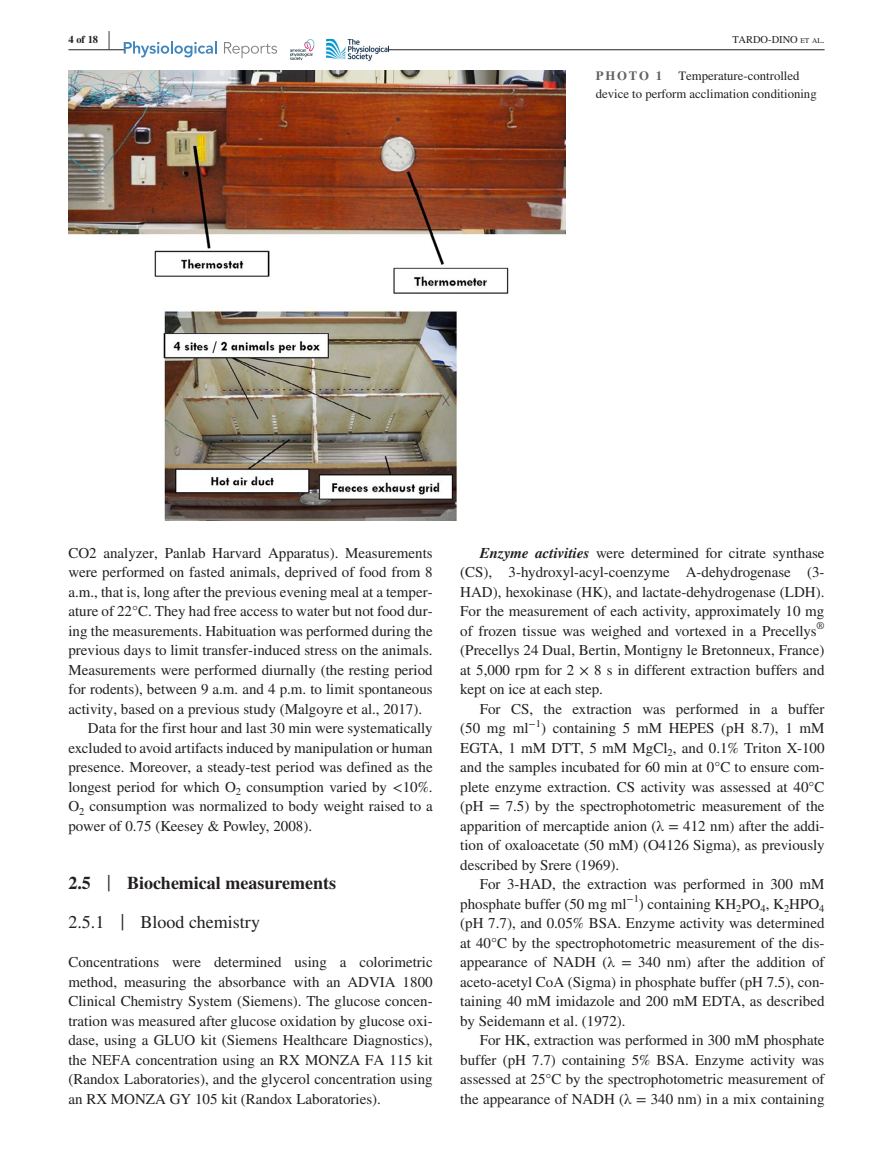
<style>
.page{position:relative;width:893px;height:1174px;background:#fff}
.page>*{position:absolute;margin:0;border:0;box-sizing:border-box;transform-origin:0 0}
.t1{font:700 25.95px "STIX";color:#231f20;scale:.36 1}
.t2{font:700 18px/39px "STIX";color:#231f20}
.t3{font:15px/19.5px "STIX";color:#231f20;text-align:justify}
.t4{font:12.75px/18px "STIX";color:#231f20}
.t5{font:700 12.75px "STIX";letter-spacing:.14em;color:#636366}
.t6{font:10.5px "STIX";color:#231f20}
.t7{font:700 10.5px "STIX";color:#231f20}
.t8{font:10.5px "STIX";color:#231f20}
.s1{font-size:7.35px}
.s2{font-weight:400;font-size:23.7px}
.s3{font-weight:400}
.s4{font-weight:700;font-style:italic}
</style>
<div class="page">
<hr style="left:68px;top:49px;width:756px;height:1px;background:#231f20">
<div style="left:124px;top:39px;width:264px;height:21px;background:#fff"></div>
<svg style="left:290px;top:39px;width:24px;height:21px"></svg>
<img style="left:327px;top:39px;width:61px;height:21px">
<svg style="left:124px;top:41px;width:93px;height:16px"></svg>
<svg style="left:224px;top:42px;width:53px;height:16px"></svg>
<img style="left:68px;top:70px;width:498px;height:451px">
<p class="t7" style="left:68px;top:33px;width:31px">4 of 18</p>
<h1 class="t1" style="left:108px;top:24px;width:7px">|</h1>
<p class="t6" style="left:733px;top:32px;width:93px">TARDO-DINO <span class="s1">et al</span>.</p>
<p class="t5" style="left:596px;top:68px;width:68px">PHOTO 1</p>
<p class="t4" style="left:596px;top:67px;width:222px;text-indent:83px">Temperature-controlled device to perform acclimation conditioning</p>
<p class="t3" style="left:68px;top:544px;width:366px">CO2 analyzer, Panlab Harvard Apparatus). Measurements</p>
<p class="t3" style="left:68px;top:563px;width:366px">were performed on fasted animals, deprived of food from 8</p>
<p class="t3" style="left:68px;top:583px;width:366px">a.m., that is, long after the previous evening meal at a temper-</p>
<p class="t3" style="left:68px;top:602px;width:366px">ature of 22°C. They had free access to water but not food dur-</p>
<p class="t3" style="left:68px;top:622px;width:366px">ing the measurements. Habituation was performed during the</p>
<p class="t3" style="left:68px;top:641px;width:366px">previous days to limit transfer-induced stress on the animals.</p>
<p class="t3" style="left:68px;top:661px;width:366px">Measurements were performed diurnally (the resting period</p>
<p class="t3" style="left:68px;top:680px;width:366px">for rodents), between 9 a.m. and 4 p.m. to limit spontaneous</p>
<p class="t3" style="left:68px;top:700px;width:355px">activity, based on a previous study (Malgoyre et al., 2017).</p>
<p class="t3" style="left:88px;top:719px;width:346px">Data for the first hour and last 30 min were systematically</p>
<p class="t3" style="left:68px;top:739px;width:366px">excluded to avoid artifacts induced by manipulation or human</p>
<p class="t3" style="left:68px;top:758px;width:366px">presence. Moreover, a steady-test period was defined as the</p>
<p class="t3" style="left:68px;top:778px;width:366px">longest period for which O<sub>2</sub> consumption varied by &lt;10%.</p>
<p class="t3" style="left:68px;top:797px;width:366px">O<sub>2</sub> consumption was normalized to body weight raised to a</p>
<p class="t3" style="left:68px;top:817px;width:245px">power of 0.75 (Keesey &amp; Powley, 2008).</p>
<p class="t2" style="left:68px;top:863px;width:269px">2.5 <span class="s2">|</span> Biochemical measurements<br><span class="s3">2.5.1</span> <span class="s2">|</span> <span class="s3">Blood chemistry</span></p>
<p class="t3" style="left:68px;top:953px;width:366px">Concentrations were determined using a colorimetric method, measuring the absorbance with an ADVIA 1800<br>Clinical Chemistry System (Siemens). The glucose concen&shy;tration was measured after glucose oxidation by glucose oxi&shy;dase, using a GLUO kit (Siemens Healthcare Diagnostics), the NEFA concentration using an RX MONZA FA 115 kit (Randox Laboratories), and the glycerol concentration using an RX MONZA GY 105 kit (Randox Laboratories).</p>
<p class="t3" style="left:460px;top:544px;width:366px;text-indent:20px"><span class="s4">Enzyme activities</span> were determined for citrate synthase (CS), 3-hydroxyl-acyl-coenzyme A-dehydrogenase (3- HAD), hexokinase (HK), and lactate-dehydrogenase (LDH).<br>For the measurement of each activity, approximately 10 mg of frozen tissue was weighed and vortexed in a Precellys<sup>® </sup>(Precellys 24 Dual, Bertin, Montigny le Bretonneux, France) at 5,000 rpm for 2 × 8 s in different extraction buffers and kept on ice at each step.</p>
<p class="t3" style="left:460px;top:700px;width:366px;text-indent:19px">For CS, the extraction was performed in a buffer (50 mg ml</p>
<p class="t8" style="left:529px;top:716px;width:14px">−1</p>
<p class="t3" style="left:460px;top:719px;width:366px;text-indent:81px">) containing 5 mM HEPES (pH 8.7), 1 mM EGTA, 1 mM DTT, 5 mM MgCl<sub>2</sub>, and 0.1% Triton X-100 and the samples incubated for 60 min at 0°C to ensure com&shy;plete enzyme extraction. CS activity was assessed at 40°C (pH = 7.5) by the spectrophotometric measurement of the apparition of mercaptide anion (λ = 412 nm) after the addi&shy;tion of oxaloacetate (50 mM) (O4126 Sigma), as previously described by Srere (1969).</p>
<p class="t3" style="left:460px;top:875px;width:366px;text-indent:20px">For 3-HAD, the extraction was performed in 300 mM phosphate buffer (50 mg ml</p>
<p class="t8" style="left:626px;top:891px;width:14px">−1</p>
<p class="t3" style="left:460px;top:895px;width:366px;text-indent:179px">) containing KH<sub>2</sub>PO<sub>4</sub>, K<sub>2</sub>HPO<sub>4 </sub>(pH 7.7), and 0.05% BSA. Enzyme activity was determined at 40°C by the spectrophotometric measurement of the dis&shy;appearance of NADH (λ = 340 nm) after the addition of aceto-acetyl CoA (Sigma) in phosphate buffer (pH 7.5), con&shy;taining 40 mM imidazole and 200 mM EDTA, as described by Seidemann et al. (1972).</p>
<p class="t3" style="left:460px;top:1031px;width:366px;text-indent:19px">For HK, extraction was performed in 300 mM phosphate buffer (pH 7.7) containing 5% BSA. Enzyme activity was assessed at 25°C by the spectrophotometric measurement of the appearance of NADH (λ = 340 nm) in a mix containing</p>
</div>
